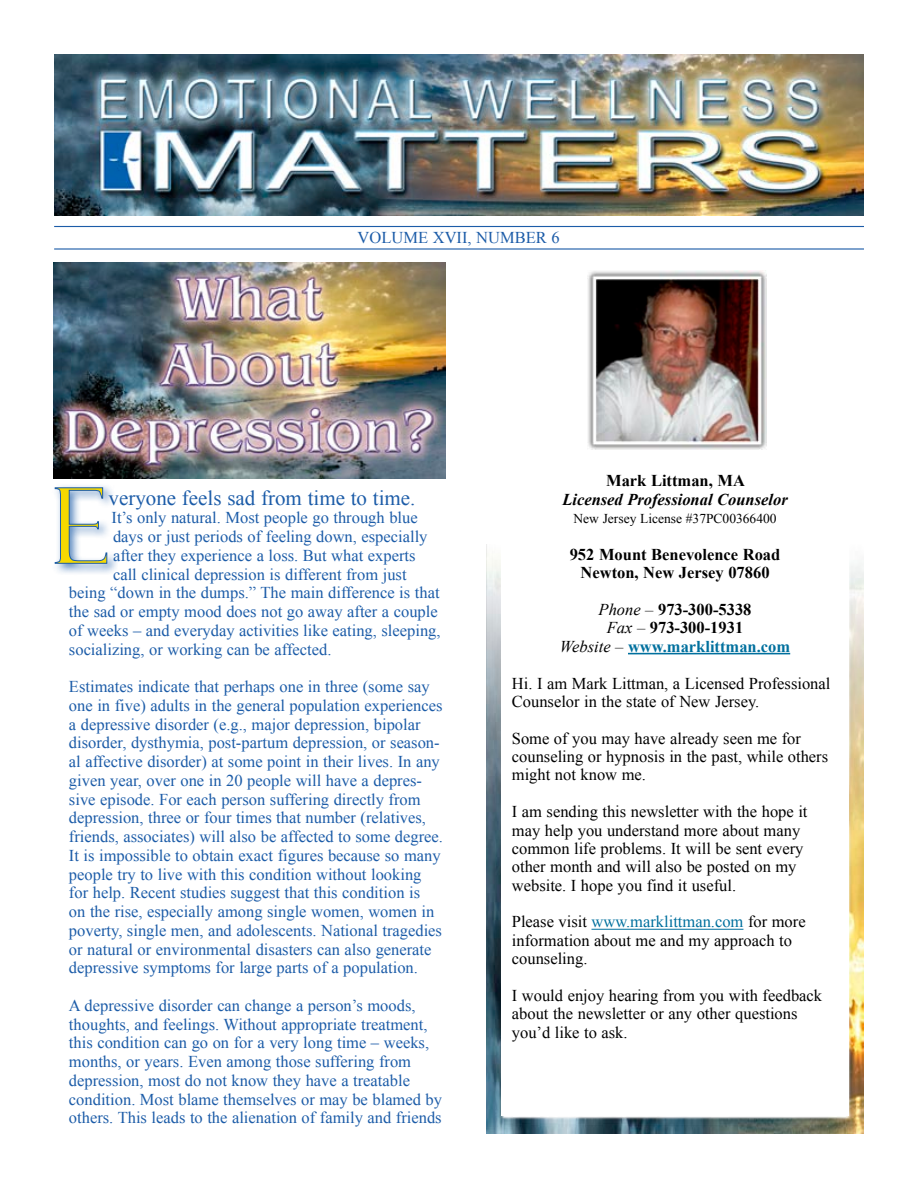
<style>
.page{position:relative;width:918px;height:1188px;background:#fff}
.page>*{position:absolute;margin:0;border:0;box-sizing:border-box;transform-origin:0 0}
.t1{font:21px "Times New Roman";color:#1c5ca8}
.t2{font:16.5px/18.8px "Times New Roman";color:#1c5ca8}
.t3{font:16.5px/18.5px "Times New Roman";color:#000}
.t4{font:700 16.5px/18.5px "Times New Roman";color:#000;text-align:center}
.t5{font:italic 700 16.5px "Times New Roman";color:#000}
.t6{font:13.5px "Times New Roman";color:#000}
.s1{font-weight:400;font-style:italic}
.s2{color:#00709e}
</style>
<div class="page">
<img style="left:54px;top:262px;width:392px;height:216px">
<img style="left:486px;top:544px;width:378px;height:589px">
<div style="left:501px;top:465px;width:348px;height:650px;background:#fff"></div>
<hr style="left:628px;top:653px;width:162px;height:1px;background:#00709e">
<hr style="left:591px;top:929px;width:152px;height:1px;background:#00709e">
<img style="left:587px;top:271px;width:179px;height:179px">
<img style="left:54px;top:54px;width:810px;height:162px">
<hr style="left:54px;top:226px;width:810px;height:1px;background:#1c5ca8">
<hr style="left:54px;top:248px;width:810px;height:2px;background:#1c5ca8">
<div style="left:50px;top:483px;width:68px;height:93px;background:#1c5ca8;opacity:.75"></div>
<svg style="left:54px;top:487px;width:54px;height:77px"></svg>
<p class="t2" style="left:358px;top:228px;width:203px">VOLUME XVII, NUMBER 6</p>
<p class="t1" style="left:109px;top:484px;width:308px">veryone feels sad from time to time.</p>
<p class="t2" style="left:112px;top:508px;width:308px">It’s only natural. Most people go through blue</p>
<p class="t2" style="left:113px;top:527px;width:316px">days or just periods of feeling down, especially</p>
<p class="t2" style="left:113px;top:546px;width:304px">after they experience a loss. But what experts</p>
<p class="t2" style="left:113px;top:565px;width:295px">call clinical depression is different from just</p>
<p class="t2" style="left:69px;top:583px;width:372px">being “down in the dumps.” The main difference is that</p>
<p class="t2" style="left:69px;top:602px;width:370px">the sad or empty mood does not go away after a couple</p>
<p class="t2" style="left:69px;top:621px;width:373px">of weeks – and everyday activities like eating, sleeping,</p>
<p class="t2" style="left:69px;top:639px;width:264px">socializing, or working can be affected.</p>
<p class="t2" style="left:69px;top:677px;width:376px">Estimates indicate that perhaps one in three (some say one in five) adults in the general population experiences a depressive disorder (e.g., major depression, bipolar disorder, dysthymia, post-partum depression, or season&shy;al affective disorder) at some point in their lives. In any given year, over one in 20 people will have a depres&shy;sive episode. For each person suffering directly from depression, three or four times that number (relatives, friends, associates) will also be affected to some degree.<br>It is impossible to obtain exact figures because so many people try to live with this condition without looking for help. Recent studies suggest that this condition is<br>on the rise, especially among single women, women in poverty, single men, and adolescents. National tragedies or natural or environmental disasters can also generate depressive symptoms for large parts of a population.</p>
<p class="t2" style="left:69px;top:996px;width:375px">A depressive disorder can change a person’s moods, thoughts, and feelings. Without appropriate treatment, this condition can go on for a very long time – weeks, months, or years. Even among those suffering from depression, most do not know they have a treatable condition. Most blame themselves or may be blamed by others. This leads to the alienation of family and friends</p>
<p class="t4" style="left:606px;top:471px;width:140px">Mark Littman, MA</p>
<p class="t5" style="left:562px;top:488px;width:227px">Licensed Professional Counselor</p>
<p class="t6" style="left:574px;top:510px;width:205px">New Jersey License #37PC00366400</p>
<p class="t4" style="left:570px;top:545px;width:212px">952 Mount Benevolence Road<br>Newton, New Jersey 07860</p>
<p class="t4" style="left:560px;top:600px;width:232px"><span class="s1">Phone –</span> 973-300-5338<br><span class="s1">Fax –</span> 973-300-1931<br><span class="s1">Website –</span> <span class="s2">www.marklittman.com</span></p>
<p class="t3" style="left:512px;top:674px;width:320px">Hi. I am Mark Littman, a Licensed Professional<br>Counselor in the state of New Jersey.</p>
<p class="t3" style="left:512px;top:729px;width:318px">Some of you may have already seen me for counseling or hypnosis in the past, while others might not know me.</p>
<p class="t3" style="left:512px;top:802px;width:297px">I am sending this newsletter with the hope it may help you understand more about many common life problems. It will be sent every other month and will also be posted on my website. I hope you find it useful.</p>
<p class="t3" style="left:512px;top:912px;width:295px">Please visit <span class="s2">www.marklittman.com</span> for more information about me and my approach to counseling.</p>
<p class="t3" style="left:512px;top:986px;width:312px">I would enjoy hearing from you with feedback about the newsletter or any other questions you’d like to ask.</p>
</div>
